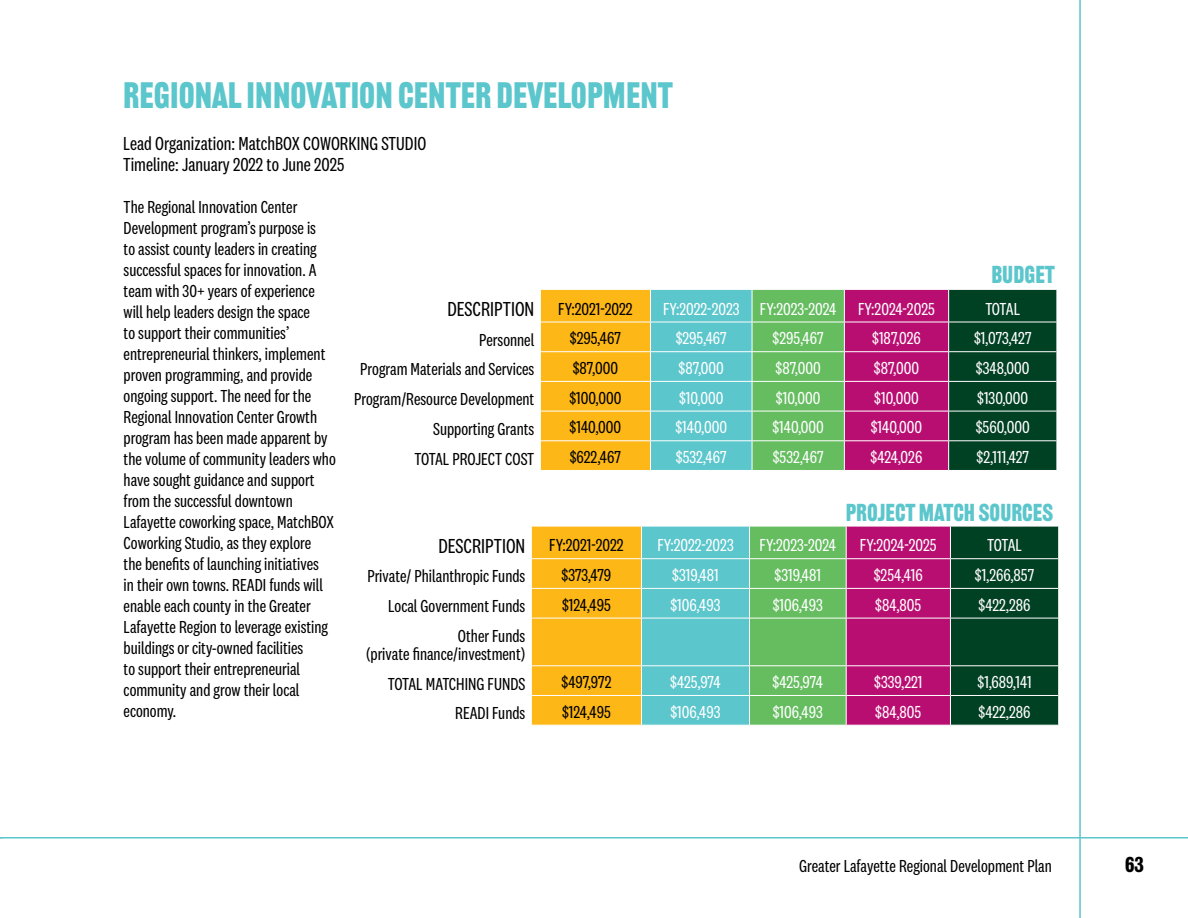
<style>
.page{position:relative;width:1188px;height:918px;background:#fff}
.page>*{position:absolute;margin:0;border:0;box-sizing:border-box;transform-origin:0 0}
.t1{font:36px "Railroad Gothic ATF";color:#5bc6cc}
.t2{font:24px "Railroad Gothic ATF";color:#5bc6cc}
.t3{font:21px "Railroad Gothic ATF";color:#000}
.t4{font:19.5px/21px "National 2 Condensed";color:#000}
.t5{font:18px/21px "National 2 Condensed";color:#000}
.t6{font:18px "National 2 Condensed";color:#fff}
.t7{font:18px "National 2 Condensed";color:#000101}
.s1{font-size:21px}
</style>
<div class="page">
<hr style="left:0;top:837px;width:1188px;height:1px;background:#5bc6cc">
<hr style="left:1079px;top:0;width:2px;height:918px;background:#5bc6cc">
<svg style="left:540px;top:289px;width:517px;height:181px;background:#848563"></svg>
<svg style="left:531px;top:526px;width:528px;height:199px;background:#838664"></svg>
<hr style="left:1058px;top:695px;width:1px;height:30px;background:#fff">
<h1 class="t1" style="left:123px;top:74px;width:551px">REGIONAL INNOVATION CENTER DEVELOPMENT</h1>
<p class="t4" style="left:123px;top:133px;width:305px">Lead Organization: MatchBOX COWORKING STUDIO<br>Timeline: January 2022 to June 2025</p>
<p class="t5" style="left:124px;top:196px;width:214px">The Regional Innovation Center Development program’s purpose is<br>to assist county leaders in creating successful spaces for innovation. A team with 30+ years of experience will help leaders design the space<br>to support their communities’ entrepreneurial thinkers, implement proven programming, and provide ongoing support. The need for the Regional Innovation Center Growth program has been made apparent by the volume of community leaders who have sought guidance and support from the successful downtown Lafayette coworking space, MatchBOX Coworking Studio, as they explore<br>the benefits of launching initiatives<br>in their own towns. READI funds will enable each county in the Greater Lafayette Region to leverage existing buildings or city-owned facilities<br>to support their entrepreneurial community and grow their local economy.</p>
<h2 class="t2" style="left:991px;top:260px;width:65px">BUDGET</h2>
<p class="t5" style="left:447px;top:298px;width:187px"><span class="s1">DESCRIPTION</span> FY:2021-2022</p>
<p class="t6" style="left:663px;top:299px;width:273px">FY:2022-2023 FY:2023-2024 FY:2024-2025</p>
<p class="t6" style="left:985px;top:299px;width:36px">TOTAL</p>
<p class="t5" style="left:479px;top:329px;width:57px">Personnel</p>
<p class="t5" style="left:570px;top:328px;width:53px">$295,467</p>
<p class="t6" style="left:676px;top:329px;width:53px">$295,467</p>
<p class="t6" style="left:773px;top:329px;width:53px">$295,467</p>
<p class="t6" style="left:872px;top:329px;width:50px">$187,026</p>
<p class="t6" style="left:974px;top:329px;width:59px">$1,073,427</p>
<p class="t5" style="left:360px;top:359px;width:176px">Program Materials and Services</p>
<p class="t5" style="left:573px;top:357px;width:47px">$87,000</p>
<p class="t6" style="left:679px;top:358px;width:47px">$87,000</p>
<p class="t6" style="left:776px;top:358px;width:47px">$87,000</p>
<p class="t6" style="left:874px;top:358px;width:47px">$87,000</p>
<p class="t6" style="left:976px;top:358px;width:55px">$348,000</p>
<p class="t5" style="left:354px;top:388px;width:182px">Program/Resource Development</p>
<p class="t5" style="left:569px;top:387px;width:54px">$100,000</p>
<p class="t6" style="left:679px;top:388px;width:46px">$10,000</p>
<p class="t6" style="left:776px;top:388px;width:46px">$10,000</p>
<p class="t6" style="left:874px;top:388px;width:46px">$10,000</p>
<p class="t6" style="left:977px;top:388px;width:53px">$130,000</p>
<p class="t5" style="left:433px;top:418px;width:103px">Supporting Grants</p>
<p class="t5" style="left:570px;top:417px;width:53px">$140,000</p>
<p class="t6" style="left:675px;top:418px;width:53px">$140,000</p>
<p class="t6" style="left:772px;top:418px;width:53px">$140,000</p>
<p class="t6" style="left:871px;top:418px;width:53px">$140,000</p>
<p class="t6" style="left:976px;top:418px;width:55px">$560,000</p>
<p class="t5" style="left:415px;top:448px;width:121px">TOTAL PROJECT COST</p>
<p class="t5" style="left:570px;top:446px;width:53px">$622,467</p>
<p class="t6" style="left:676px;top:447px;width:52px">$532,467</p>
<p class="t6" style="left:773px;top:447px;width:52px">$532,467</p>
<p class="t6" style="left:871px;top:447px;width:53px">$424,026</p>
<p class="t6" style="left:977px;top:447px;width:54px">$2,111,427</p>
<h2 class="t2" style="left:846px;top:498px;width:209px">PROJECT MATCH SOURCES</h2>
<p class="t5" style="left:438px;top:535px;width:187px"><span class="s1">DESCRIPTION</span> FY:2021-2022</p>
<p class="t6" style="left:657px;top:536px;width:78px">FY:2022-2023</p>
<p class="t6" style="left:760px;top:536px;width:78px">FY:2023-2024</p>
<p class="t6" style="left:860px;top:536px;width:78px">FY:2024-2025</p>
<p class="t6" style="left:987px;top:536px;width:36px">TOTAL</p>
<p class="t5" style="left:367px;top:566px;width:160px">Private/ Philanthropic Funds</p>
<p class="t5" style="left:562px;top:564px;width:51px">$373,479</p>
<p class="t6" style="left:672px;top:565px;width:48px">$319,481</p>
<p class="t6" style="left:775px;top:565px;width:48px">$319,481</p>
<p class="t6" style="left:874px;top:565px;width:51px">$254,416</p>
<p class="t6" style="left:975px;top:565px;width:61px">$1,266,857</p>
<p class="t5" style="left:388px;top:595px;width:139px">Local Government Funds</p>
<p class="t5" style="left:562px;top:594px;width:50px">$124,495</p>
<p class="t6" style="left:670px;top:595px;width:52px">$106,493</p>
<p class="t6" style="left:773px;top:595px;width:52px">$106,493</p>
<p class="t6" style="left:875px;top:595px;width:48px">$84,805</p>
<p class="t6" style="left:979px;top:595px;width:54px">$422,286</p>
<p class="t5" style="left:366px;top:627px;width:161px;line-height:18px;text-align:right">Other Funds<br>(private finance/investment)</p>
<p class="t5" style="left:388px;top:673px;width:139px">TOTAL MATCHING FUNDS</p>
<p class="t5" style="left:562px;top:671px;width:51px">$497,972</p>
<p class="t6" style="left:670px;top:672px;width:52px">$425,974</p>
<p class="t6" style="left:773px;top:672px;width:52px">$425,974</p>
<p class="t6" style="left:874px;top:672px;width:50px">$339,221</p>
<p class="t6" style="left:977px;top:672px;width:56px">$1,689,141</p>
<p class="t5" style="left:455px;top:703px;width:72px">READI Funds</p>
<p class="t5" style="left:562px;top:701px;width:50px">$124,495</p>
<p class="t6" style="left:670px;top:702px;width:52px">$106,493</p>
<p class="t6" style="left:773px;top:702px;width:52px">$106,493</p>
<p class="t6" style="left:875px;top:702px;width:48px">$84,805</p>
<p class="t6" style="left:979px;top:702px;width:54px">$422,286</p>
<p class="t7" style="left:799px;top:856px;width:254px">Greater Lafayette Regional Development Plan</p>
<p class="t3" style="left:1125px;top:852px;width:20px">63</p>
</div>
